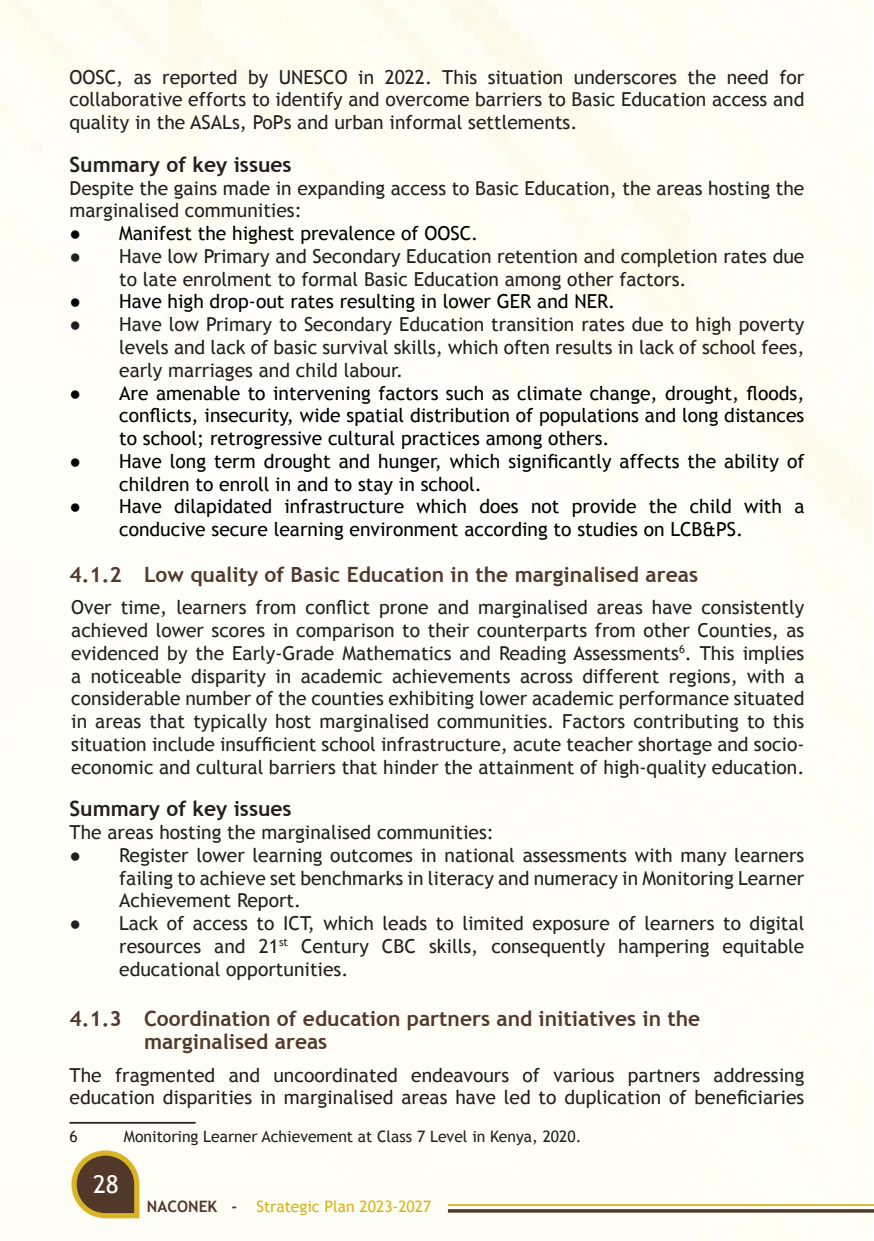
<style>
.page{position:relative;width:874px;height:1241px;background:#fff}
.page>*{position:absolute;margin:0;border:0;box-sizing:border-box;transform-origin:0 0}
.t1{font:24.5px "Trebuchet MS";color:#fff}
.t2{font:700 21px/22.8px "Trebuchet MS";color:#53392b}
.t3{font:700 21px "Trebuchet MS";color:#231f20}
.t4{font:19.25px/22.8px "Trebuchet MS";color:#231f20;text-align:justify}
.t5{font:19.25px/22.8px "Trebuchet MS";color:#000;text-align:justify}
.t6{font:15.75px "Trebuchet MS";color:#231f20}
.t7{font:15.75px "Trebuchet MS";color:#d8b316}
.s1{font-weight:700;color:#53392b}
</style>
<div class="page">
<img style="left:0;top:0;width:871px;height:1240px">
<svg style="left:447px;top:1208px;width:426px;height:4px"></svg>
<hr style="left:447px;top:1203px;width:426px;height:2px;background:#d8b316">
<svg style="left:71px;top:1150px;width:68px;height:68px"></svg>
<hr style="left:69px;top:1121px;width:126px;height:2px;background:#231f20">
<p class="t4" style="left:69px;top:66px;width:736px">OOSC, as reported by UNESCO in 2022. This situation underscores the need for collaborative efforts to identify and overcome barriers to Basic Education access and quality in the ASALs, PoPs and urban informal settlements.</p>
<p class="t3" style="left:69px;top:151px;width:223px">Summary of key issues</p>
<p class="t4" style="left:69px;top:177px;width:736px">Despite the gains made in expanding access to Basic Education, the areas hosting the marginalised communities:</p>
<p class="t5" style="left:69px;top:222px;width:410px">● Manifest the highest prevalence of OOSC.</p>
<p class="t4" style="left:119px;top:245px;width:686px;text-indent:-50px">● Have low Primary and Secondary Education retention and completion rates due to late enrolment to formal Basic Education among other factors.</p>
<p class="t5" style="left:69px;top:290px;width:547px">● Have high drop-out rates resulting in lower GER and NER.</p>
<p class="t4" style="left:119px;top:313px;width:686px;text-indent:-50px">● Have low Primary to Secondary Education transition rates due to high poverty levels and lack of basic survival skills, which often results in lack of school fees, early marriages and child labour.</p>
<p class="t5" style="left:119px;top:381px;width:686px;text-indent:-50px">● Are amenable to intervening factors such as climate change, drought, floods, conflicts, insecurity, wide spatial distribution of populations and long distances to school; retrogressive cultural practices among others.</p>
<p class="t5" style="left:119px;top:450px;width:686px;text-indent:-50px">● Have long term drought and hunger, which significantly affects the ability of children to enroll in and to stay in school.</p>
<p class="t5" style="left:69px;top:495px;width:736px;text-align:center">● Have dilapidated infrastructure which does not provide the child with a conducive secure learning environment according to studies on LCB&amp;PS.</p>
<p class="t2" style="left:69px;top:562px;width:629px">4.1.2 Low quality of Basic Education in the marginalised areas</p>
<p class="t4" style="left:71px;top:596px;width:734px">Over time, learners from conflict prone and marginalised areas have consistently achieved lower scores in comparison to their counterparts from other Counties, as evidenced by the Early-Grade Mathematics and Reading Assessments<sup>6</sup>. This implies a noticeable disparity in academic achievements across different regions, with a considerable number of the counties exhibiting lower academic performance situated in areas that typically host marginalised communities. Factors contributing to this situation include insufficient school infrastructure, acute teacher shortage and socio&shy;economic and cultural barriers that hinder the attainment of high-quality education.</p>
<p class="t3" style="left:69px;top:795px;width:223px">Summary of key issues</p>
<p class="t4" style="left:69px;top:821px;width:426px">The areas hosting the marginalised communities:</p>
<p class="t4" style="left:119px;top:843px;width:686px;text-indent:-50px">● Register lower learning outcomes in national assessments with many learners failing to achieve set benchmarks in literacy and numeracy in Monitoring Learner Achievement Report.</p>
<p class="t4" style="left:119px;top:912px;width:686px;text-indent:-50px">● Lack of access to ICT, which leads to limited exposure of learners to digital resources and 21<sup>st</sup> Century CBC skills, consequently hampering equitable educational opportunities.</p>
<p class="t2" style="left:144px;top:1007px;width:557px;text-indent:-74px">4.1.3 Coordination of education partners and initiatives in the marginalised areas</p>
<p class="t4" style="left:69px;top:1063px;width:736px">The fragmented and uncoordinated endeavours of various partners addressing education disparities in marginalised areas have led to duplication of beneficiaries</p>
<p class="t6" style="left:69px;top:1126px;width:10px">6</p>
<p class="t6" style="left:124px;top:1126px;width:459px">Monitoring Learner Achievement at Class 7 Level in Kenya, 2020.</p>
<p class="t1" style="left:93px;top:1170px;width:27px">28</p>
<p class="t7" style="left:147px;top:1196px;width:286px"><span class="s1">NACONEK -</span> Strategic Plan 2023-2027</p>
</div>
